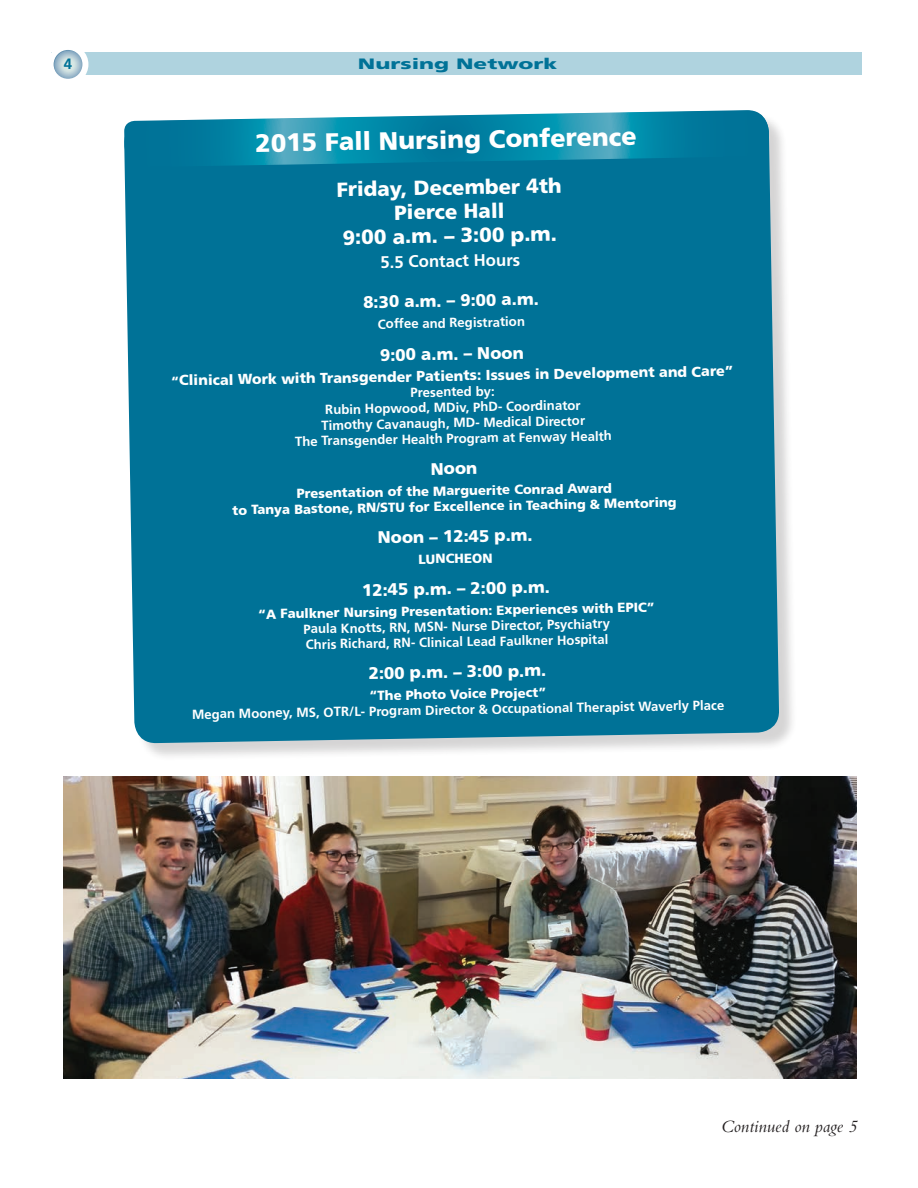
<style>
.page{position:relative;width:918px;height:1188px;background:#fff}
.page>*{position:absolute;margin:0;border:0;box-sizing:border-box;transform-origin:0 0}
.t1{font:900 25.2px "Frutiger";color:#fff}
.t2{font:900 20.4px/24px "Frutiger";color:#fff;text-align:center}
.t3{font:italic 18px "Bembo";color:#231f20}
.t4{font:900 16.8px "Frutiger";color:#fff}
.t5{font:700 16.8px "Frutiger";color:#fff}
.t6{font:900 15px "Frutiger";color:#007297;scale:1.5 1}
.t7{font:700 15px "Frutiger";color:#007297}
.t8{font:900 14.4px "Frutiger";color:#fff}
.t9{font:700 13.2px/15.6px "Frutiger";color:#fff;text-align:center}
.t10{font:900 13.2px/15.6px "Frutiger";color:#fff;text-align:center}
.s1{font-size:13.2px}
</style>
<div class="page">
<div style="left:52px;top:52px;width:810px;height:22px;background:#afd3df"></div>
<svg style="left:51px;top:47px;width:34px;height:35px"></svg>
<div style="left:48px;top:44px;width:40px;height:41px;border:6px solid #fff;border-radius:50%"></div>
<div style="left:127px;top:113px;width:670px;height:649px;background:#231f20;opacity:.19"></div>
<div style="left:124px;top:113px;width:655px;height:630px;background:#007297"></div>
<svg style="left:124px;top:110px;width:645px;height:57px;background:#2391ae"></svg>
<img style="left:63px;top:776px;width:794px;height:303px">
<p class="t7" style="left:64px;top:55px;width:10px">4</p>
<p class="t6" style="left:358px;top:55px;width:134px">Nursing Network</p>
<h1 class="t1" style="left:255px;top:128px;width:383px;rotate:-1deg">2015 Fall Nursing Conference</h1>
<h2 class="t2" style="left:336px;top:177px;width:227px;rotate:-1deg">Friday, December 4th<br>Pierce Hall<br>9:00 a.m. – 3:00 p.m.</h2>
<p class="t5" style="left:380px;top:252px;width:142px;rotate:-1deg">5.5 Contact Hours</p>
<p class="t4" style="left:363px;top:292px;width:177px;rotate:-1deg">8:30 a.m. – 9:00 a.m.</p>
<p class="t9" style="left:378px;top:316px;width:149px;rotate:-1deg">Coffee and Registration</p>
<p class="t4" style="left:380px;top:345px;width:145px;rotate:-1deg">9:00 a.m. – Noon</p>
<p class="t8" style="left:171px;top:372px;width:564px;rotate:-1deg"><span class="s1">“</span>Clinical Work with Transgender Patients: Issues in Development and Care”</p>
<p class="t9" style="left:294px;top:387px;width:318px;rotate:-1deg">Presented by:<br>Rubin Hopwood, MDiv, PhD- Coordinator<br>Timothy Cavanaugh, MD- Medical Director<br>The Transgender Health Program at Fenway Health</p>
<p class="t4" style="left:430px;top:459px;width:48px;rotate:-1deg">Noon</p>
<p class="t10" style="left:232px;top:487px;width:446px;rotate:-1deg">Presentation of the Marguerite Conrad Award<br>to Tanya Bastone, RN/STU for Excellence in Teaching &amp; Mentoring</p>
<p class="t4" style="left:377px;top:527px;width:157px;rotate:-1deg">Noon – 12:45 p.m.</p>
<p class="t10" style="left:418px;top:551px;width:76px;rotate:-1deg">LUNCHEON</p>
<p class="t4" style="left:362px;top:580px;width:189px;rotate:-1deg">12:45 p.m. – 2:00 p.m.</p>
<p class="t10" style="left:258px;top:606px;width:398px;rotate:-1deg">“A Faulkner Nursing Presentation: Experiences with EPIC”</p>
<p class="t9" style="left:303px;top:621px;width:308px;text-align:left;rotate:-1deg">Paula Knotts, RN, MSN- Nurse Director, Psychiatry<br>Chris Richard, RN- Clinical Lead Faulkner Hospital</p>
<p class="t4" style="left:369px;top:663px;width:179px;rotate:-1deg">2:00 p.m. – 3:00 p.m.</p>
<p class="t10" style="left:369px;top:688px;width:178px;rotate:-1deg">“The Photo Voice Project”</p>
<p class="t9" style="left:192px;top:706px;width:534px;rotate:-1deg">Megan Mooney, MS, OTR/L- Program Director &amp; Occupational Therapist Waverly Place</p>
<h3 class="t3" style="left:721px;top:1116px;width:138px">Continued on page 5</h3>
</div>
